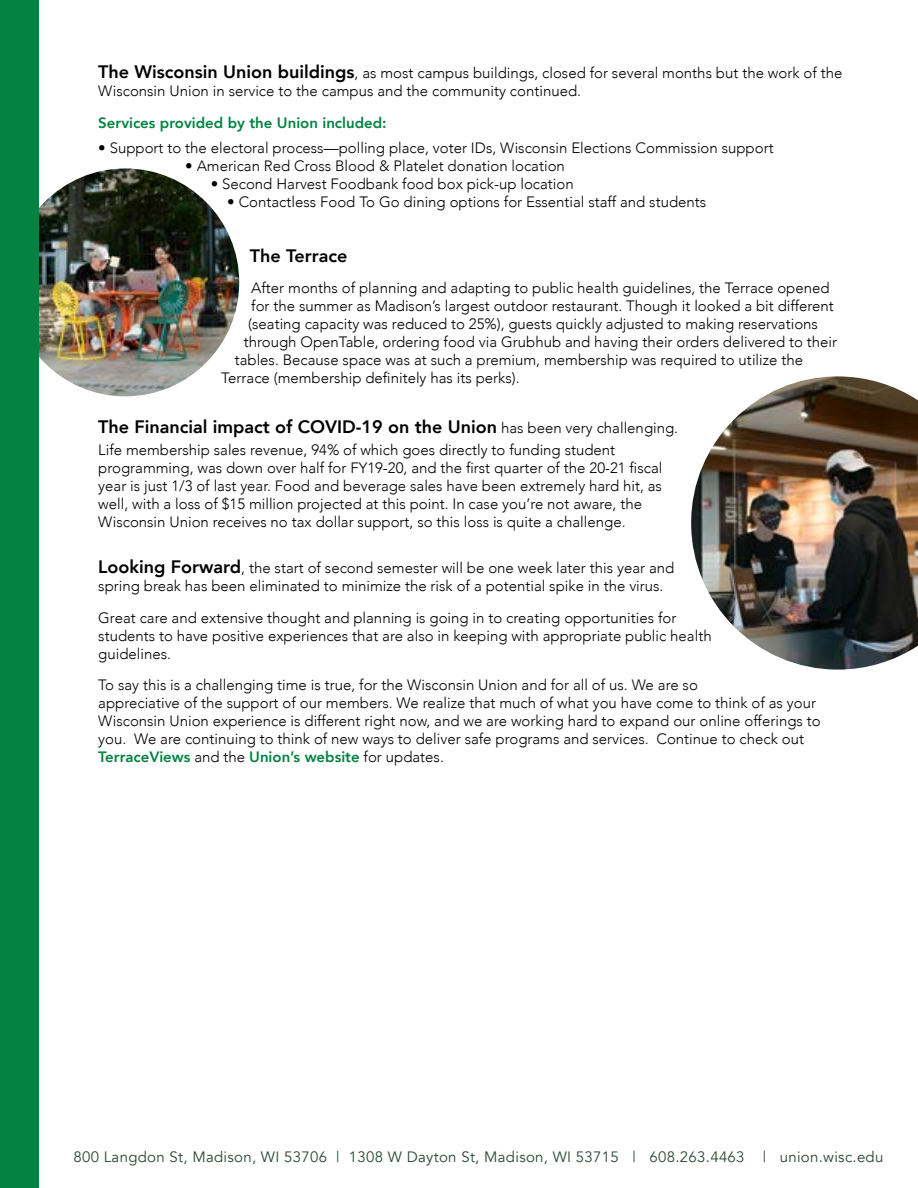
<style>
.page{position:relative;width:918px;height:1188px;background:#fff}
.page>*{position:absolute;margin:0;border:0;box-sizing:border-box;transform-origin:0 0}
.t1{font:800 18px "Avenir";color:#000}
.t2{font:300 15px/18px "Avenir";color:#000}
.t3{font:15px "Avenir";letter-spacing:.02em;color:#2d4835}
.t4{font:800 15px "Avenir";color:#028342}
.s1{font-weight:800;font-size:18px}
.s2{font-weight:300;font-size:15px}
.s3{font-weight:800;color:#028342}
</style>
<div class="page">
<img style="left:11px;top:168px;width:228px;height:228px;border-radius:114px">
<img style="left:691px;top:376px;width:227px;height:294px">
<div style="left:0;top:0;width:39px;height:1188px;background:#028342"></div>
<p class="t2" style="left:98px;top:64px;width:746px"><span class="s1">The Wisconsin Union buildings</span>, as most campus buildings, closed for several months but the work of the<br>Wisconsin Union in service to the campus and the community continued.</p>
<p class="t4" style="left:98px;top:111px;width:290px">Services provided by the Union included:</p>
<p class="t2" style="left:98px;top:139px;width:677px">• Support to the electoral process—polling place, voter IDs, Wisconsin Elections Commission support</p>
<p class="t2" style="left:185px;top:157px;width:381px">• American Red Cross Blood &amp; Platelet donation location</p>
<p class="t2" style="left:211px;top:175px;width:365px">• Second Harvest Foodbank food box pick-up location</p>
<p class="t2" style="left:227px;top:193px;width:480px">• Contactless Food To Go dining options for Essential staff and students</p>
<p class="t1" style="left:250px;top:241px;width:99px">The Terrace</p>
<p class="t2" style="left:251px;top:279px;width:580px">After months of planning and adapting to public health guidelines, the Terrace opened</p>
<p class="t2" style="left:251px;top:297px;width:584px">for the summer as Madison’s largest outdoor restaurant. Though it looked a bit different</p>
<p class="t2" style="left:248px;top:315px;width:571px">(seating capacity was reduced to 25%), guests quickly adjusted to making reservations</p>
<p class="t2" style="left:244px;top:333px;width:595px">through OpenTable, ordering food via Grubhub and having their orders delivered to their</p>
<p class="t2" style="left:235px;top:351px;width:570px">tables. Because space was at such a premium, membership was required to utilize the</p>
<p class="t2" style="left:221px;top:369px;width:300px">Terrace (membership definitely has its perks).</p>
<p class="t1" style="left:98px;top:413px;width:581px">The Financial impact of COVID-19 on the Union <span class="s2">has been very challenging.</span></p>
<p class="t2" style="left:98px;top:441px;width:566px">Life membership sales revenue, 94% of which goes directly to funding student programming, was down over half for FY19-20, and the first quarter of the 20-21 fiscal year is just 1/3 of last year. Food and beverage sales have been extremely hard hit, as well, with a loss of $15 million projected at this point. In case you’re not aware, the Wisconsin Union receives no tax dollar support, so this loss is quite a challenge.</p>
<p class="t2" style="left:98px;top:559px;width:578px"><span class="s1">Looking Forward</span>, the start of second semester will be one week later this year and spring break has been eliminated to minimize the risk of a potential spike in the virus.</p>
<p class="t2" style="left:98px;top:608px;width:615px">Great care and extensive thought and planning is going in to creating opportunities for students to have positive experiences that are also in keeping with appropriate public health guidelines.</p>
<p class="t2" style="left:98px;top:676px;width:724px">To say this is a challenging time is true, for the Wisconsin Union and for all of us. We are so<br>appreciative of the support of our members. We realize that much of what you have come to think of as your Wisconsin Union experience is different right now, and we are working hard to expand our online offerings to you. We are continuing to think of new ways to deliver safe programs and services. Continue to check out <span class="s3">TerraceViews</span> and the <span class="s3">Union’s website</span> for updates.</p>
<p class="t3" style="left:73px;top:1148px;width:812px">800 Langdon St, Madison, WI 53706 | 1308 W Dayton St, Madison, WI 53715 | 608.263.4463 | union.wisc.edu</p>
</div>
